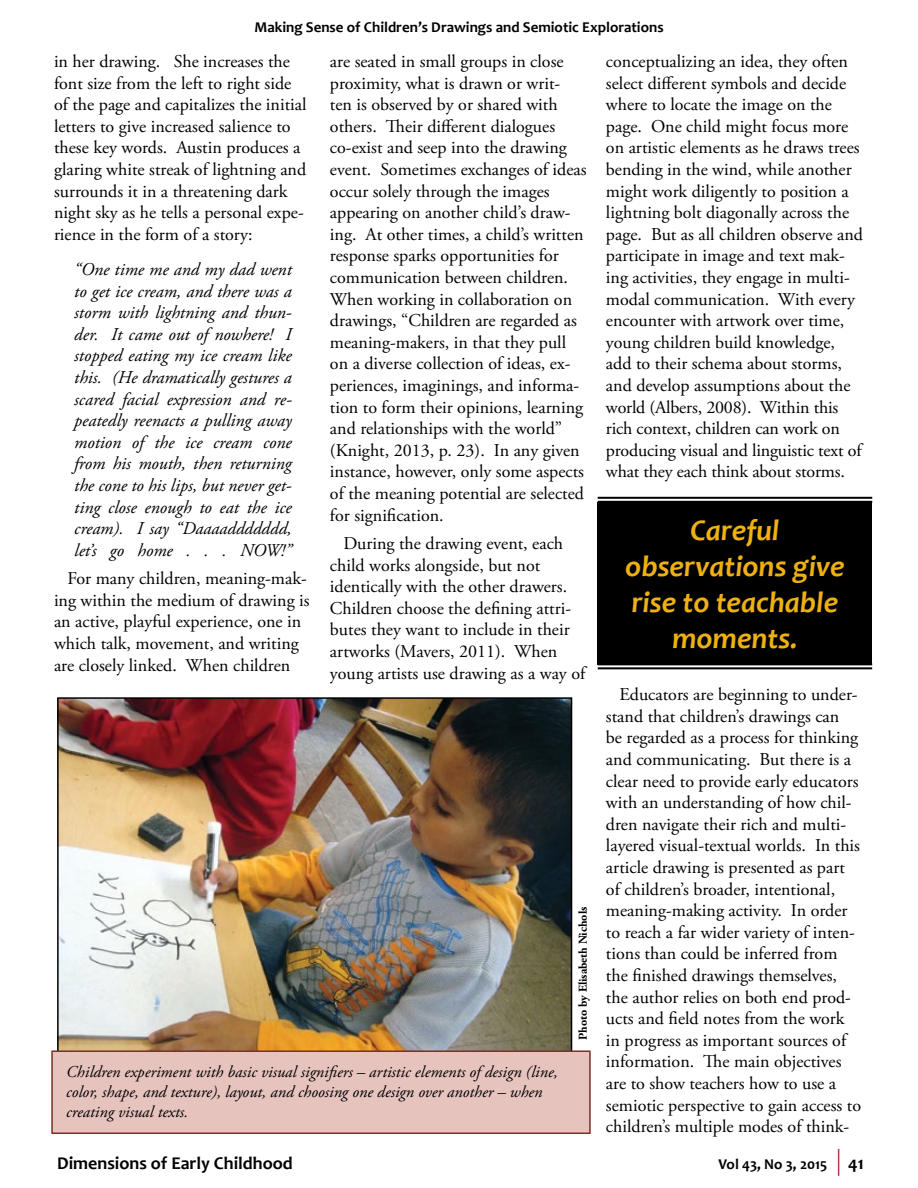
<style>
.page{position:relative;width:918px;height:1188px;background:#fff}
.page>*{position:absolute;margin:0;border:0;box-sizing:border-box;transform-origin:0 0}
.t1{font:italic 700 30px/36px "Candara";color:#eeb111;text-align:center}
.t2{font:18px/21.6px "Adobe Garamond Pro";color:#000}
.t3{font:italic 18px/21.6px "Adobe Garamond Pro";color:#000;text-align:justify}
.t4{font:700 18px "Candara";color:#000}
.t5{font:italic 16.5px/19.8px "Adobe Garamond Pro";color:#000}
.t6{font:700 15px "Candara";color:#000}
.t7{font:700 12px "Adobe Garamond Pro";color:#000}
.s1{font-size:18px}
</style>
<div class="page">
<svg style="left:838px;top:1149px;width:1px;height:27px"></svg>
<img style="left:60px;top:700px;width:509px;height:350px">
<div style="left:52px;top:1051px;width:538px;height:82px;background:#e7c3be"></div>
<div style="left:51px;top:1050px;width:540px;height:84px;border:2px solid #773225"></div>
<div style="left:598px;top:502px;width:274px;height:163px;background:#000"></div>
<hr style="left:598px;top:497px;width:274px;height:2px;background:#000">
<hr style="left:598px;top:501px;width:274px;height:2px;background:#000">
<hr style="left:598px;top:667px;width:274px;height:2px;background:#000">
<p class="t6" style="left:254px;top:18px;width:411px">Making Sense of Children’s Drawings and Semiotic Explorations</p>
<p class="t2" style="left:54px;top:51px;width:254px">in her drawing. She increases the font size from the left to right side of the page and capitalizes the initial letters to give increased salience to these key words. Austin produces a glaring white streak of lightning and surrounds it in a threatening dark night sky as he tells a personal expe&shy;rience in the form of a story:</p>
<p class="t3" style="left:74px;top:259px;width:219px">“One time me and my dad went to get ice cream, and there was a storm with lightning and thun&shy;der. It came out of nowhere! I stopped eating my ice cream like this. (He dramatically gestures a scared facial expression and re&shy;peatedly reenacts a pulling away motion of the ice cream cone from his mouth, then returning the cone to his lips, but never get&shy;ting close enough to eat the ice cream). I say “Daaaaddddddd, let’s go home . . . NOW!”</p>
<p class="t2" style="left:54px;top:568px;width:257px;text-indent:14px">For many children, meaning-mak&shy;ing within the medium of drawing is an active, playful experience, one in which talk, movement, and writing are closely linked. When children</p>
<p class="t2" style="left:330px;top:51px;width:258px">are seated in small groups in close proximity, what is drawn or writ&shy;ten is observed by or shared with others. Their different dialogues co-exist and seep into the drawing event. Sometimes exchanges of ideas occur solely through the images appearing on another child’s draw&shy;ing. At other times, a child’s written response sparks opportunities for communication between children.<br>When working in collaboration on drawings, “Children are regarded as meaning-makers, in that they pull on a diverse collection of ideas, ex&shy;periences, imaginings, and informa&shy;tion to form their opinions, learning and relationships with the world” (Knight, 2013, p. 23). In any given instance, however, only some aspects of the meaning potential are selected for signification.</p>
<p class="t2" style="left:330px;top:533px;width:257px;text-indent:14px">During the drawing event, each child works alongside, but not identically with the other drawers.<br>Children choose the defining attri&shy;butes they want to include in their artworks (Mavers, 2011). When young artists use drawing as a way of</p>
<p class="t7" style="left:576px;top:1040px;width:135px;rotate:-90deg">Photo by Elisabeth Nichols</p>
<p class="t5" style="left:66px;top:1063px;width:493px">Children experiment with basic visual signifiers – artistic elements of design (line, color, shape, and texture), layout, and choosing one design over another – when creating visual texts.</p>
<p class="t2" style="left:606px;top:51px;width:258px">conceptualizing an idea, they often select different symbols and decide where to locate the image on the page. One child might focus more on artistic elements as he draws trees bending in the wind, while another might work diligently to position a lightning bolt diagonally across the page. But as all children observe and participate in image and text mak&shy;ing activities, they engage in multi&shy;modal communication. With every encounter with artwork over time, young children build knowledge, add to their schema about storms, and develop assumptions about the world (Albers, 2008). Within this rich context, children can work on producing visual and linguistic text of what they each think about storms.</p>
<h1 class="t1" style="left:625px;top:512px;width:221px">Careful observations give rise to teachable moments.</h1>
<p class="t2" style="left:606px;top:684px;width:257px;text-indent:14px">Educators are beginning to under&shy;stand that children’s drawings can<br>be regarded as a process for thinking and communicating. But there is a clear need to provide early educators with an understanding of how chil&shy;dren navigate their rich and multi&shy;layered visual-textual worlds. In this article drawing is presented as part of children’s broader, intentional, meaning-making activity. In order to reach a far wider variety of inten&shy;tions than could be inferred from the finished drawings themselves, the author relies on both end prod&shy;ucts and field notes from the work in progress as important sources of information. The main objectives are to show teachers how to use a semiotic perspective to gain access to children’s multiple modes of think-</p>
<p class="t4" style="left:57px;top:1152px;width:237px">Dimensions of Early Childhood</p>
<p class="t6" style="left:718px;top:1154px;width:147px">Vol 43, No 3, 2015 <span class="s1">41</span></p>
</div>
